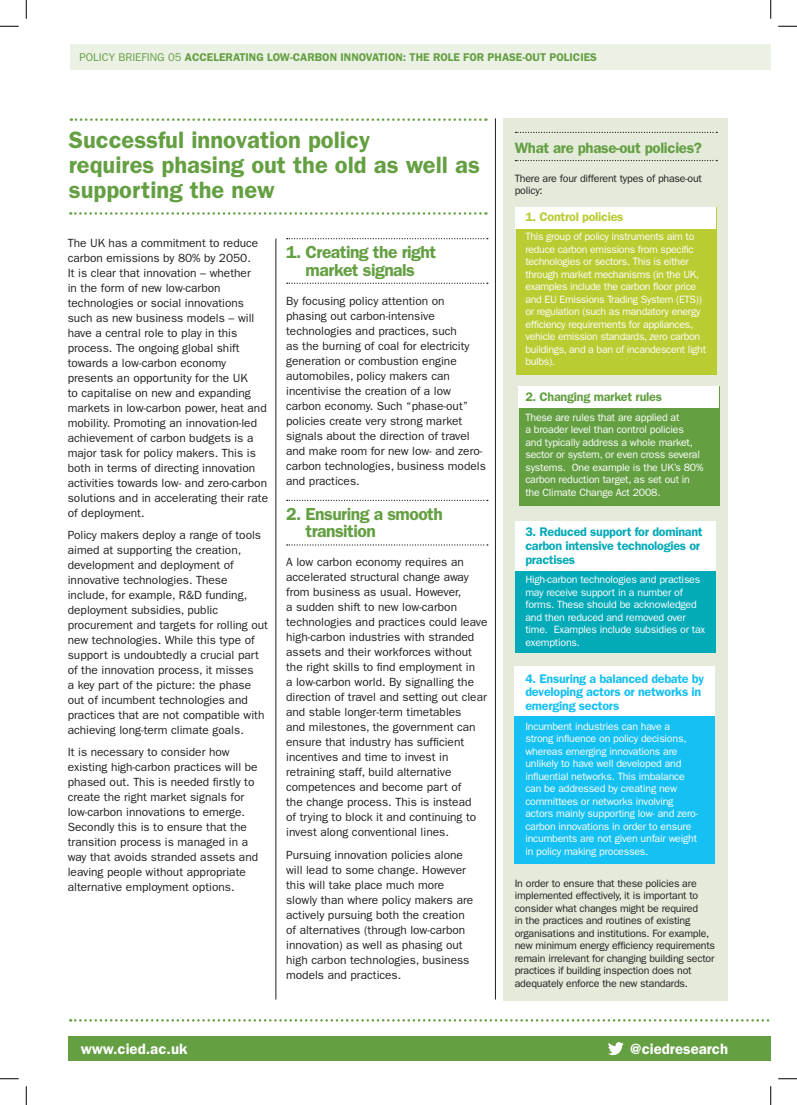
<style>
.page{position:relative;width:797px;height:1105px;background:#fff}
.page>*{position:absolute;margin:0;border:0;box-sizing:border-box;transform-origin:0 0}
.t1{font:600 23.75px/25px "ITC Franklin Gothic Std";color:#649f42}
.t2{font:600 17.5px/17.5px "ITC Franklin Gothic Std";letter-spacing:-.03em;color:#649f42;text-align:center}
.t3{font:600 15px "ITC Franklin Gothic Std";color:#fff}
.t4{font:600 15px "ITC Franklin Gothic Std";letter-spacing:-.02em;color:#649f42}
.t5{font:600 12.5px/13.8px "ITC Franklin Gothic Std";letter-spacing:-.02em;color:#15c0f2}
.t6{font:600 12.5px/13.8px "ITC Franklin Gothic Std";letter-spacing:-.02em;color:#03aab8}
.t7{font:600 12.5px "ITC Franklin Gothic Std";letter-spacing:-.02em;color:#649f42}
.t8{font:600 12.5px "ITC Franklin Gothic Std";letter-spacing:-.02em;color:#b9cc32}
.t9{font:11.88px/15px "ITC Franklin Gothic Std";color:#231f20}
.t10{font:600 11.25px "ITC Franklin Gothic Std";color:#649f42}
.t11{font:10.62px/12.5px "ITC Franklin Gothic Std";letter-spacing:-.02em;color:#fff}
.t12{font:10.62px/12.5px "ITC Franklin Gothic Std";letter-spacing:-.02em;color:#231f20}
.s1{font-weight:400}
</style>
<div class="page">
<div style="left:503px;top:118px;width:225px;height:883px;background:#e4ebda"></div>
<div style="left:514px;top:666px;width:201px;height:198px;background:#15c0f2"></div>
<div style="left:514px;top:666px;width:201px;height:50px;background:#fff"></div>
<div style="left:70px;top:44px;width:700px;height:26px;background:#ebf2e5"></div>
<svg style="left:71px;top:118px;width:415px;height:3px"></svg>
<svg style="left:70px;top:212px;width:416px;height:3px"></svg>
<svg style="left:70px;top:1019px;width:700px;height:3px"></svg>
<div style="left:68px;top:1036px;width:702px;height:25px;background:#649f42"></div>
<div style="left:516px;top:207px;width:200px;height:168px;background:#b9cc32"></div>
<div style="left:515px;top:207px;width:201px;height:22px;background:#fff"></div>
<div style="left:519px;top:386px;width:200px;height:120px;background:#649f42"></div>
<div style="left:518px;top:386px;width:201px;height:21px;background:#fff"></div>
<div style="left:515px;top:522px;width:201px;height:131px;background:#03aab8"></div>
<div style="left:514px;top:522px;width:201px;height:49px;background:#fff"></div>
<svg style="left:515px;top:132px;width:202px;height:1px"></svg>
<svg style="left:515px;top:160px;width:202px;height:1px"></svg>
<svg style="left:287px;top:238px;width:201px;height:1px"></svg>
<svg style="left:287px;top:283px;width:201px;height:1px"></svg>
<svg style="left:287px;top:500px;width:201px;height:1px"></svg>
<svg style="left:287px;top:544px;width:201px;height:2px"></svg>
<hr style="left:495px;top:118px;width:1px;height:881px;background:#231f20">
<hr style="left:275px;top:239px;width:1px;height:760px;background:#231f20">
<svg style="left:608px;top:1042px;width:15px;height:13px"></svg>
<svg style="left:0;top:25px;width:19px;height:2px"></svg>
<svg style="left:778px;top:25px;width:19px;height:2px"></svg>
<svg style="left:0;top:1078px;width:19px;height:1px"></svg>
<svg style="left:778px;top:1078px;width:19px;height:1px"></svg>
<svg style="left:25px;top:0;width:2px;height:19px"></svg>
<svg style="left:25px;top:1086px;width:2px;height:19px"></svg>
<svg style="left:770px;top:0;width:1px;height:19px"></svg>
<svg style="left:770px;top:1086px;width:1px;height:19px"></svg>
<p class="t10" style="left:79px;top:50px;width:519px"><span class="s1">POLICY BRIEFING 05</span> ACCELERATING LOW-CARBON INNOVATION: THE ROLE FOR PHASE-OUT POLICIES</p>
<h1 class="t1" style="left:69px;top:127px;width:412px">Successful innovation policy<br>requires phasing out the old as well as supporting the new</h1>
<p class="t9" style="left:68px;top:235px;width:202px">The UK has a commitment to reduce carbon emissions by 80% by 2050.<br>It is clear that innovation – whether<br>in the form of new low-carbon technologies or social innovations such as new business models – will have a central role to play in this process. The ongoing global shift towards a low-carbon economy presents an opportunity for the UK<br>to capitalise on new and expanding markets in low-carbon power, heat and mobility. Promoting an innovation-led achievement of carbon budgets is a major task for policy makers. This is both in terms of directing innovation activities towards low- and zero-carbon solutions and in accelerating their rate of deployment.</p>
<p class="t9" style="left:68px;top:527px;width:202px">Policy makers deploy a range of tools aimed at supporting the creation, development and deployment of innovative technologies. These include, for example, R&amp;D funding, deployment subsidies, public procurement and targets for rolling out new technologies. While this type of support is undoubtedly a crucial part of the innovation process, it misses<br>a key part of the picture: the phase out of incumbent technologies and practices that are not compatible with achieving long-term climate goals.</p>
<p class="t9" style="left:68px;top:744px;width:192px">It is necessary to consider how existing high-carbon practices will be phased out. This is needed firstly to create the right market signals for low-carbon innovations to emerge.<br>Secondly this is to ensure that the transition process is managed in a way that avoids stranded assets and leaving people without appropriate alternative employment options.</p>
<h2 class="t2" style="left:286px;top:243px;width:151px">1. Creating the right market signals</h2>
<p class="t9" style="left:286px;top:293px;width:201px">By focusing policy attention on phasing out carbon-intensive technologies and practices, such<br>as the burning of coal for electricity generation or combustion engine automobiles, policy makers can incentivise the creation of a low carbon economy. Such “phase-out” policies create very strong market signals about the direction of travel and make room for new low- and zero&shy;carbon technologies, business models and practices.</p>
<h2 class="t2" style="left:305px;top:505px;width:139px;text-align:left;text-indent:-19px">2. Ensuring a smooth transition</h2>
<p class="t9" style="left:286px;top:555px;width:203px">A low carbon economy requires an accelerated structural change away from business as usual. However,<br>a sudden shift to new low-carbon technologies and practices could leave high-carbon industries with stranded assets and their workforces without the right skills to find employment in<br>a low-carbon world. By signalling the direction of travel and setting out clear and stable longer-term timetables<br>and milestones, the government can ensure that industry has sufficient incentives and time to invest in retraining staff, build alternative competences and become part of<br>the change process. This is instead<br>of trying to block it and continuing to invest along conventional lines.</p>
<p class="t9" style="left:286px;top:847px;width:189px">Pursuing innovation policies alone will lead to some change. However this will take place much more slowly than where policy makers are actively pursuing both the creation of alternatives (through low-carbon innovation) as well as phasing out high carbon technologies, business models and practices.</p>
<p class="t4" style="left:514px;top:139px;width:189px">What are phase-out policies?</p>
<p class="t12" style="left:514px;top:172px;width:189px">There are four different types of phase-out policy:</p>
<p class="t8" style="left:525px;top:209px;width:100px">1. Control policies</p>
<p class="t11" style="left:525px;top:231px;width:182px">This group of policy instruments aim to reduce carbon emissions from specific technologies or sectors. This is either through market mechanisms (in the UK, examples include the carbon floor price and EU Emissions Trading System (ETS)) or regulation (such as mandatory energy efficiency requirements for appliances, vehicle emission standards, zero carbon buildings, and a ban of incandescent light bulbs).</p>
<p class="t7" style="left:525px;top:389px;width:138px">2. Changing market rules</p>
<p class="t11" style="left:525px;top:411px;width:180px">These are rules that are applied at<br>a broader level than control policies<br>and typically address a whole market, sector or system, or even cross several systems. One example is the UK’s 80% carbon reduction target, as set out in the Climate Change Act 2008.</p>
<p class="t6" style="left:525px;top:525px;width:179px">3. Reduced support for dominant carbon intensive technologies or practises</p>
<p class="t11" style="left:525px;top:573px;width:181px">High-carbon technologies and practises may receive support in a number of forms. These should be acknowledged and then reduced and removed over time. Examples include subsidies or tax exemptions.</p>
<p class="t5" style="left:525px;top:671px;width:180px">4. Ensuring a balanced debate by developing actors or networks in emerging sectors</p>
<p class="t11" style="left:525px;top:720px;width:174px">Incumbent industries can have a strong influence on policy decisions, whereas emerging innovations are unlikely to have well developed and influential networks. This imbalance can be addressed by creating new committees or networks involving actors mainly supporting low- and zero&shy;carbon innovations in order to ensure incumbents are not given unfair weight in policy making processes.</p>
<p class="t12" style="left:515px;top:877px;width:202px">In order to ensure that these policies are implemented effectively, it is important to consider what changes might be required<br>in the practices and routines of existing organisations and institutions. For example, new minimum energy efficiency requirements remain irrelevant for changing building sector practices if building inspection does not adequately enforce the new standards.</p>
<p class="t3" style="left:81px;top:1039px;width:108px">www.cied.ac.uk</p>
<p class="t3" style="left:629px;top:1039px;width:100px">@ciedresearch</p>
</div>
